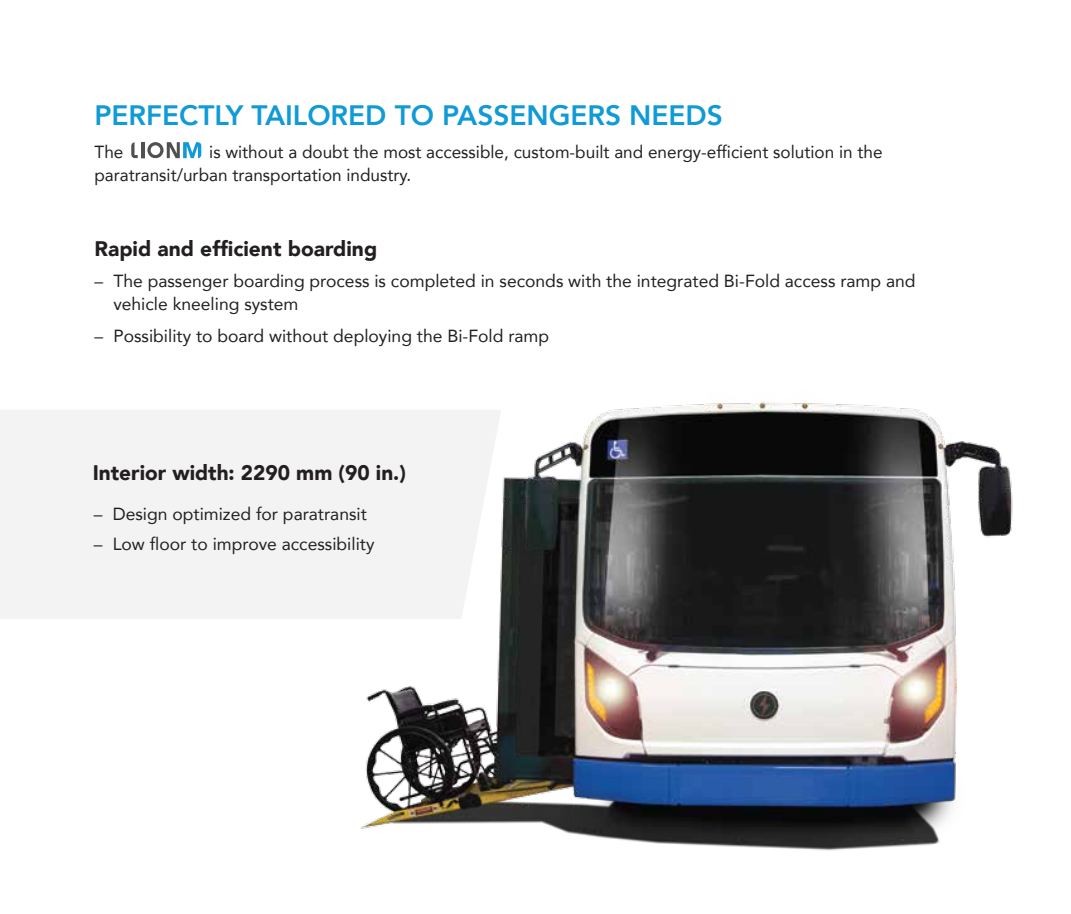
<style>
.page{position:relative;width:1071px;height:914px;background:#fff}
.page>*{position:absolute;margin:0;border:0;box-sizing:border-box;transform-origin:0 0}
.t1{font:800 28px "Avenir";color:#109ad6}
.t2{font:900 21px "Avenir";color:#231f20}
.t3{font:17.5px/22.8px "Avenir";color:#231f20}
</style>
<div class="page">
<div style="left:0;top:410px;width:339px;height:209px;background:#f3f3f4"></div>
<hr style="left:141px;top:142px;width:3px;height:16px;background:#4f5050">
<svg style="left:131px;top:142px;width:7px;height:16px"></svg>
<svg style="left:147px;top:142px;width:55px;height:16px"></svg>
<img style="left:339px;top:402px;width:674px;height:449px">
<h1 class="t1" style="left:94px;top:93px;width:630px">PERFECTLY TAILORED TO PASSENGERS NEEDS</h1>
<p class="t3" style="left:94px;top:140px;width:30px">The</p>
<p class="t3" style="left:94px;top:140px;width:790px;text-indent:115px">is without a doubt the most accessible, custom-built and energy-efficient solution in the paratransit/urban transportation industry.</p>
<p class="t2" style="left:94px;top:230px;width:284px">Rapid and efficient boarding</p>
<p class="t3" style="left:113px;top:269px;width:804px;text-indent:-19px">– The passenger boarding process is completed in seconds with the integrated Bi-Fold access ramp and vehicle kneeling system</p>
<p class="t3" style="left:94px;top:324px;width:456px">– Possibility to board without deploying the Bi-Fold ramp</p>
<p class="t2" style="left:93px;top:455px;width:315px">Interior width: 2290 mm (90 in.)</p>
<p class="t3" style="left:94px;top:502px;width:275px">– Design optimized for paratransit</p>
<p class="t3" style="left:94px;top:531px;width:282px">– Low floor to improve accessibility</p>
</div>
